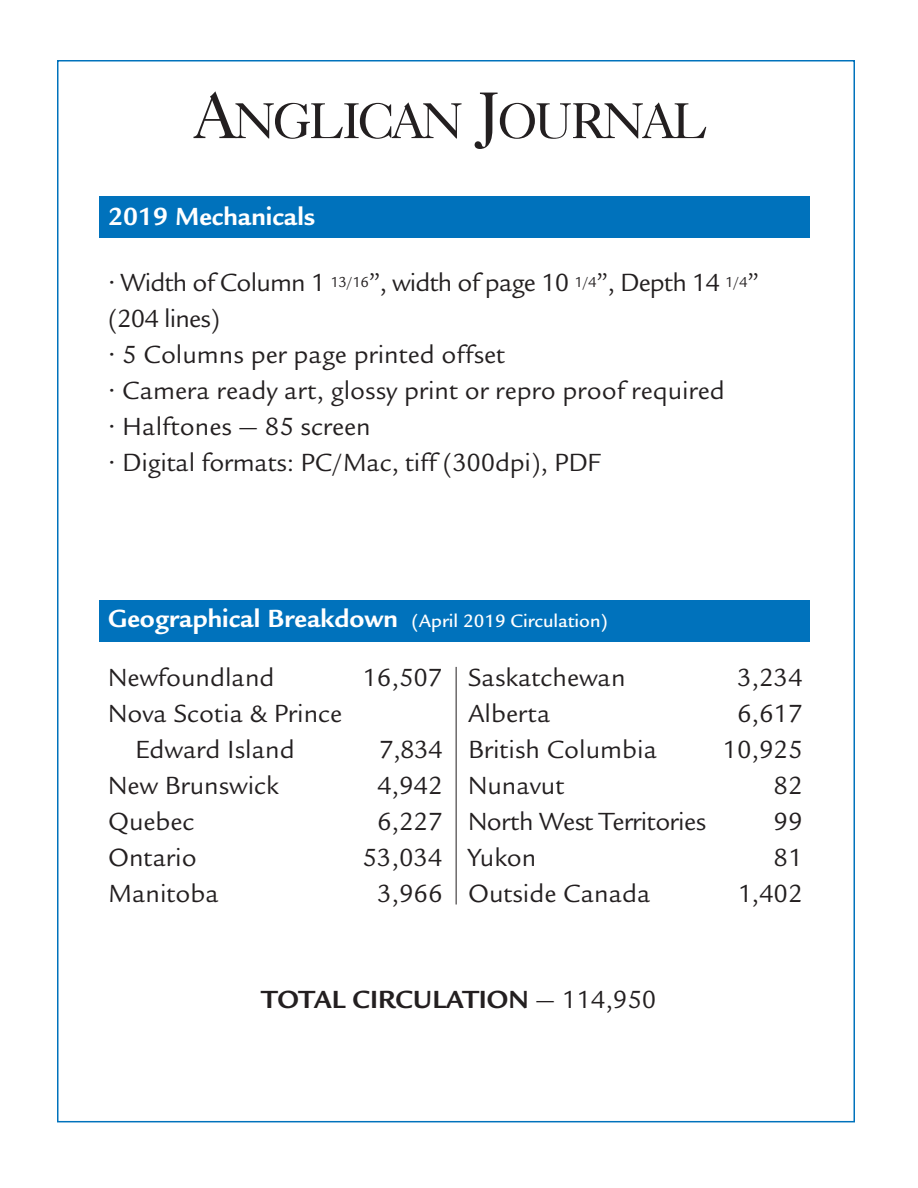
<style>
.page{position:relative;width:918px;height:1188px;background:#fff}
.page>*{position:absolute;margin:0;border:0;box-sizing:border-box;transform-origin:0 0}
.tab{font:50.4px "Caslon Five Forty";letter-spacing:-.065em;color:#231f20}
.tab-2{font:27px/36px "Legacy Sans";color:#231f20}
.tab-3{font:27px/36px "Legacy Sans";letter-spacing:-.03em;color:#231f20}
.tab-4{font:700 27px "Legacy Sans";color:#231f20}
.tab-5{font:27px "Legacy Sans";letter-spacing:-.02em;color:#231f20}
.tab-6{font:700 27px "Legacy Sans";color:#fff}
.tab-7{font:500 19.5px "Legacy Sans";color:#fff}
.s1{font-size:66px}
.s2{font-weight:700;font-size:27px}
.s3{font-weight:400}
</style>
<div class="page">
<div style="left:100px;top:600px;width:710px;height:42px;background:#0072bc"></div>
<div style="left:100px;top:196px;width:710px;height:42px;background:#0072bc"></div>
<hr style="left:456px;top:667px;width:1px;height:238px;background:#231f20">
<p class="tab" style="left:193px;top:90px;width:517px"><span class="s1">A</span>NGLICAN <span class="s1">J</span>OURNAL</p>
<p class="tab-6" style="left:108px;top:201px;width:209px">2019 Mechanicals</p>
<p class="tab-3" style="left:108px;top:265px;width:653px">• Width of Column 1 <sup>13/16</sup>”, width of page 10 <sup>1/4</sup>”, Depth 14 <sup>1/4</sup>” (204 lines)</p>
<p class="tab-2" style="left:108px;top:337px;width:399px">• 5 Columns per page printed offset</p>
<p class="tab-2" style="left:108px;top:373px;width:618px">• Camera ready art, glossy print or repro proof required</p>
<p class="tab-2" style="left:108px;top:409px;width:264px">• Halftones — 85 screen</p>
<p class="tab-2" style="left:108px;top:445px;width:494px">• Digital formats: PC/Mac, tiff (300dpi), PDF</p>
<p class="tab-7" style="left:108px;top:610px;width:501px"><span class="s2">Geographical Breakdown</span> (April 2019 Circulation)</p>
<p class="tab-2" style="left:108px;top:659px;width:168px">Newfoundland</p>
<p class="tab-2" style="left:362px;top:659px;width:82px">16,507</p>
<p class="tab-2" style="left:135px;top:695px;width:209px;text-indent:-27px">Nova Scotia &amp; Prince<br>Edward Island</p>
<p class="tab-2" style="left:468px;top:659px;width:159px">Saskatchewan</p>
<p class="tab-2" style="left:737px;top:659px;width:67px">3,234</p>
<p class="tab-2" style="left:468px;top:695px;width:84px">Alberta</p>
<p class="tab-2" style="left:737px;top:695px;width:67px">6,617</p>
<p class="tab-2" style="left:468px;top:731px;width:191px">British Columbia</p>
<p class="tab-2" style="left:723px;top:731px;width:82px">10,925</p>
<p class="tab-2" style="left:468px;top:767px;width:98px">Nunavut</p>
<p class="tab-2" style="left:774px;top:767px;width:30px">82</p>
<p class="tab-5" style="left:468px;top:806px;width:240px">North West Territories</p>
<p class="tab-2" style="left:774px;top:803px;width:30px">99</p>
<p class="tab-2" style="left:468px;top:839px;width:70px">Yukon</p>
<p class="tab-2" style="left:774px;top:839px;width:30px">81</p>
<p class="tab-2" style="left:468px;top:875px;width:184px">Outside Canada</p>
<p class="tab-2" style="left:738px;top:875px;width:66px">1,402</p>
<p class="tab-2" style="left:379px;top:731px;width:65px">7,834</p>
<p class="tab-2" style="left:108px;top:767px;width:172px">New Brunswick</p>
<p class="tab-2" style="left:377px;top:767px;width:67px">4,942</p>
<p class="tab-2" style="left:108px;top:803px;width:88px">Quebec</p>
<p class="tab-2" style="left:377px;top:803px;width:67px">6,227</p>
<p class="tab-2" style="left:108px;top:839px;width:90px">Ontario</p>
<p class="tab-2" style="left:362px;top:839px;width:82px">53,034</p>
<p class="tab-2" style="left:108px;top:875px;width:112px">Manitoba</p>
<p class="tab-2" style="left:377px;top:875px;width:67px">3,966</p>
<p class="tab-4" style="left:262px;top:984px;width:396px">TOTAL CIRCULATION <span class="s3">— 114,950</span></p>
</div>
